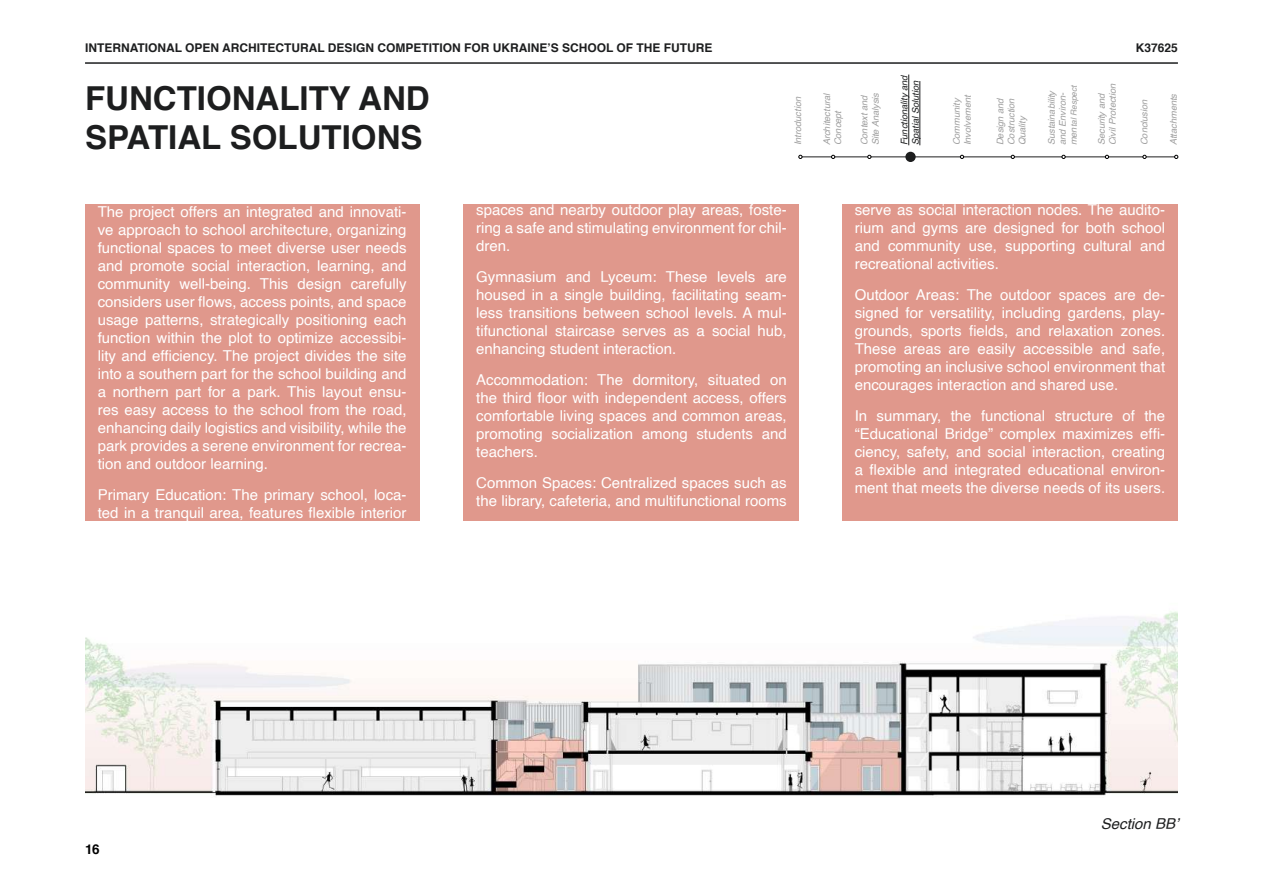
<style>
.page{position:relative;width:1263px;height:893px;background:#fff}
.page>*{position:absolute;margin:0;border:0;box-sizing:border-box;transform-origin:0 0}
.t1{font:700 33px/39.6px "Helvetica";color:#1d1e1f}
.t2{font:15px/18px "Helvetica";color:#fff;text-align:justify}
.t3{font:15px "Helvetica 2";color:#fff}
.t4{font:italic 15px "Helvetica";color:#1d1e1f}
.t5{font:700 13.5px "Helvetica";color:#000}
.t6{font:700 12px "Helvetica";color:#1d1e1f}
.t7{font:italic 9.3px/11.1px "Helvetica";color:#9e9e9e}
.t8{font:italic 9.3px/11.1px "Helvetica";color:#1d1e1f}
.t9{font:italic 8.4px "Helvetica";color:#9e9e9e}
.s1{font-size:9.3px}
.s2{font-family:"Helvetica"}
</style>
<div class="page">
<hr style="left:85px;top:62px;width:1093px;height:2px;background:#1d1e1f">
<div style="left:905px;top:152px;width:11px;height:10px;background:#1d1e1f;border-radius:50%"></div>
<hr style="left:799px;top:157px;width:377px;height:1px;background:#1d1e1f">
<svg style="left:798px;top:155px;width:4px;height:4px"></svg>
<svg style="left:831px;top:155px;width:4px;height:4px"></svg>
<svg style="left:867px;top:155px;width:4px;height:4px"></svg>
<svg style="left:960px;top:155px;width:4px;height:4px"></svg>
<svg style="left:1011px;top:155px;width:4px;height:4px"></svg>
<svg style="left:1105px;top:155px;width:4px;height:4px"></svg>
<svg style="left:1142px;top:155px;width:4px;height:4px"></svg>
<svg style="left:1174px;top:155px;width:4px;height:4px"></svg>
<hr style="left:908px;top:75px;width:1px;height:70px;background:#1d1e1f">
<hr style="left:919px;top:81px;width:1px;height:64px;background:#1d1e1f">
<div style="left:85px;top:204px;width:334px;height:316px;background:#e0988c"></div>
<div style="left:463px;top:204px;width:336px;height:316px;background:#e0988c"></div>
<div style="left:842px;top:204px;width:336px;height:316px;background:#e0988c"></div>
<img style="left:85px;top:611px;width:1093px;height:185px">
<p class="t6" style="left:85px;top:38px;width:629px">INTERNATIONAL OPEN ARCHITECTURAL DESIGN COMPETITION FOR UKRAINE’S SCHOOL OF THE FUTURE</p>
<p class="t6" style="left:1136px;top:38px;width:44px">K37625</p>
<p class="t8" style="left:899px;top:145px;width:72px;rotate:-90deg">Functionality and<br>Spatial Solution</p>
<p class="t7" style="left:951px;top:145px;width:52px;rotate:-90deg">Community<br>Involvement</p>
<p class="t7" style="left:1096px;top:145px;width:63px;rotate:-90deg">Security and<br>Civil Protection</p>
<h1 class="t1" style="left:85px;top:79px;width:346px">FUNCTIONALITY AND<br>SPATIAL SOLUTIONS</h1>
<p class="t7" style="left:792px;top:145px;width:50px;rotate:-90deg">Introduction</p>
<p class="t7" style="left:821px;top:145px;width:54px;rotate:-90deg">Architectural<br>Concept</p>
<p class="t7" style="left:859px;top:145px;width:54px;rotate:-90deg">Context and<br>Site Analysis</p>
<p class="t7" style="left:995px;top:145px;width:49px;text-align:justify;rotate:-90deg">Design and Costruction Quality</p>
<p class="t7" style="left:1046px;top:145px;width:57px;rotate:-90deg">Sustainability and Environ-</p>
<p class="t9" style="left:1067px;top:145px;width:62px;rotate:-90deg"><span class="s1">men</span>tal Respect</p>
<p class="t7" style="left:1139px;top:145px;width:47px;rotate:-90deg">Conclusion</p>
<p class="t7" style="left:1168px;top:145px;width:53px;rotate:-90deg">Attachments</p>
<p class="t2" style="left:98px;top:204px;width:310px">The project offers an integrated and innovati&shy;ve approach to school architecture, organizing functional spaces to meet diverse user needs and promote social interaction, learning, and community well-being. This design carefully</p>
<p class="t3" style="left:98px;top:291px;width:310px">considers user flows, access points, and space</p>
<p class="t2" style="left:98px;top:312px;width:310px">usage patterns, strategically positioning each function within the plot to optimize accessibi-</p>
<p class="t3" style="left:98px;top:345px;width:310px">lity and efficiency. The project divides the site</p>
<p class="t2" style="left:98px;top:366px;width:310px">into a southern part for the school building and a northern part for a park. This layout ensu&shy;res easy access to the school from the road, enhancing daily logistics and visibility, while the park provides a serene environment for recrea&shy;tion and outdoor learning.</p>
<p class="t2" style="left:98px;top:486px;width:310px">Primary Education: The primary school, loca-</p>
<p class="t3" style="left:98px;top:501px;width:310px">ted in a tranquil area, features flexible interior</p>
<p class="t2" style="left:476px;top:202px;width:312px">spaces and nearby outdoor play areas, foste&shy;ring a safe and stimulating environment for chil&shy;dren.</p>
<p class="t2" style="left:476px;top:268px;width:312px">Gymnasium and Lyceum: These levels are housed in a single building, facilitating seam&shy;less transitions between school levels. A mul&shy;tifunctional staircase serves as a social hub, enhancing student interaction.</p>
<p class="t2" style="left:476px;top:371px;width:312px">Accommodation: The dormitory, situated on</p>
<p class="t3" style="left:476px;top:386px;width:312px">the third floor with independent access, offers</p>
<p class="t2" style="left:476px;top:407px;width:312px">comfortable living spaces and common areas, promoting socialization among students and teachers.</p>
<p class="t2" style="left:476px;top:474px;width:312px">Common Spaces: Centralized spaces such as the library, cafeteria, and multifunctional rooms</p>
<p class="t2" style="left:855px;top:202px;width:312px">serve as social interaction nodes. The audito&shy;rium and gyms are designed for both school and community use, supporting cultural and recreational activities.</p>
<p class="t2" style="left:855px;top:286px;width:312px">Outdoor Areas: The outdoor spaces are de&shy;signed for versatility, including gardens, play-</p>
<p class="t3" style="left:855px;top:319px;width:312px">grounds, sports fields, and relaxation zones.</p>
<p class="t2" style="left:855px;top:340px;width:312px">These areas are easily accessible and safe, promoting an inclusive school environment that encourages interaction and shared use.</p>
<p class="t2" style="left:855px;top:407px;width:312px">In summary, the functional structure of the</p>
<p class="t3" style="left:855px;top:422px;width:312px">“Educational Bridge” complex maximizes effi<span class="s2">-</span></p>
<p class="t2" style="left:855px;top:443px;width:312px">ciency, safety, and social interaction, creating</p>
<p class="t3" style="left:855px;top:458px;width:312px">a flexible and integrated educational environ<span class="s2">-</span></p>
<p class="t2" style="left:855px;top:479px;width:312px">ment that meets the diverse needs of its users.</p>
<p class="t5" style="left:85px;top:839px;width:16px">16</p>
<p class="t4" style="left:1101px;top:812px;width:79px">Section BB’</p>
</div>
